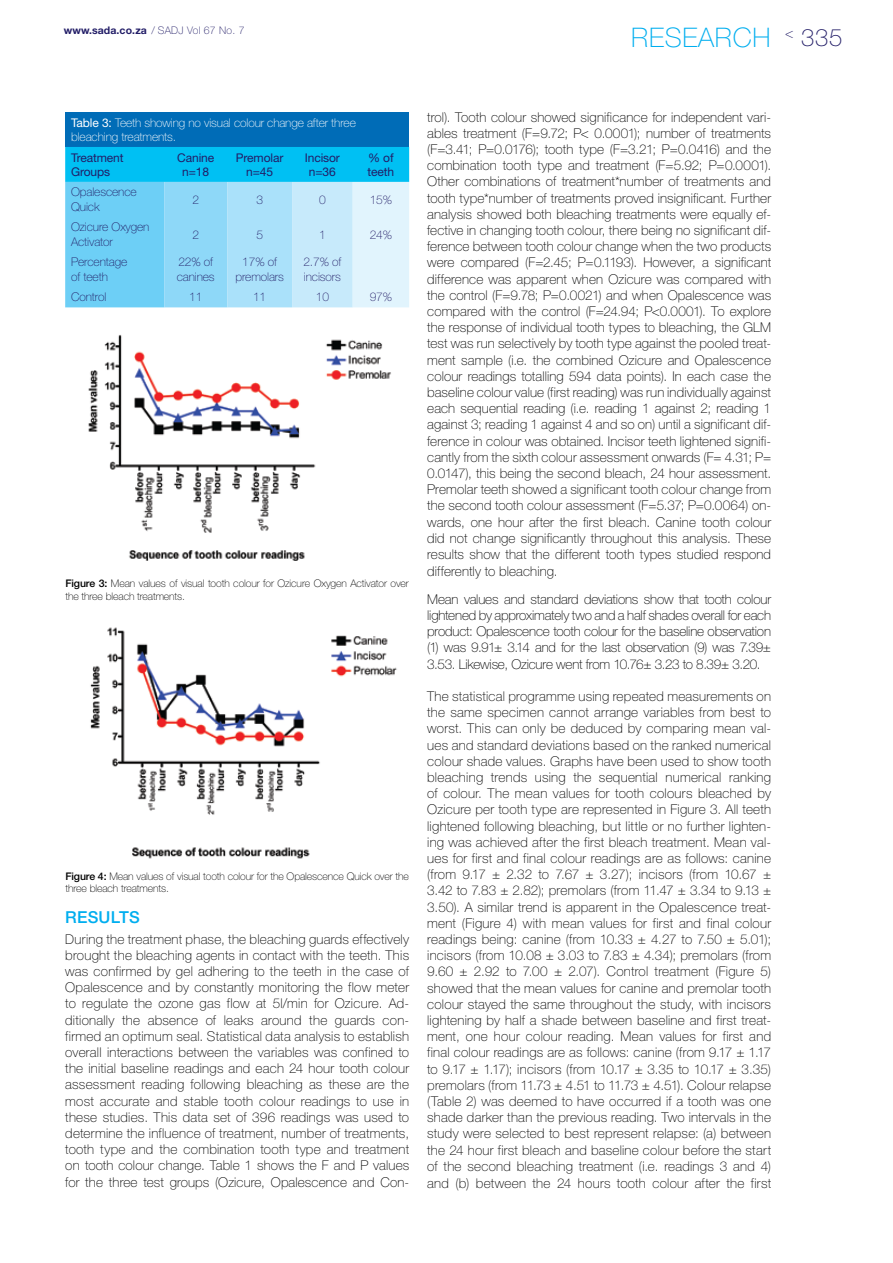
<style>
.page{position:relative;width:893px;height:1263px;background:#fff}
.page>*{position:absolute;margin:0;border:0;box-sizing:border-box;transform-origin:0 0}
.t1{font:100 27px "Helvetica Neue LT Std";letter-spacing:.1em;color:#00aeef}
.t2{font:100 24px "Helvetica Neue LT Std";color:#221d67}
.t3{font:500 16.5px "Helvetica Neue LT Std";color:#00aeef}
.t4{font:100 13.95px "Helvetica Neue LT Std";color:#221d67}
.t5{font:100 13.5px/16.2px "Helvetica Neue LT Std";letter-spacing:.01em;color:#000;text-align:justify}
.t6{font:100 12px/14.4px "Helvetica Neue LT Std";letter-spacing:-.01em;color:#221d67}
.t7{font:100 12px/14.4px "Helvetica Neue LT Std";letter-spacing:-.01em;color:#fff}
.t8{font:12px/14.4px "Helvetica Neue LT Std";letter-spacing:-.01em;color:#221d67;text-align:center}
.t9{font:100 10.5px/12.6px "Helvetica Neue LT Std";letter-spacing:-.01em;color:#000}
.t10{font:700 10.5px "Helvetica Neue LT Std";letter-spacing:.01em;color:#221d67}
.s1{font-weight:100}
.s2{font-weight:400}
.s3{font-weight:500}
</style>
<div class="page">
<div style="left:65px;top:112px;width:344px;height:35px;background:#006cb7"></div>
<svg style="left:65px;top:147px;width:344px;height:160px;background:#7ed8f7"></svg>
<img style="left:88px;top:334px;width:303px;height:227px">
<img style="left:90px;top:627px;width:307px;height:232px">
<p class="t10" style="left:64px;top:23px;width:183px">www.sada.co.za <span class="s1">/ SADJ Vol 67 No. 7</span></p>
<h1 class="t1" style="left:631px;top:22px;width:86px">research</h1>
<h2 class="t2" style="left:801px;top:23px;width:43px">335</h2>
<p class="t4" style="left:785px;top:25px;width:10px">&lt;</p>
<p class="t7" style="left:71px;top:115px;width:286px"><span class="s2">Table 3:</span> Teeth showing no visual colour change after three bleaching treatments.</p>
<p class="t8" style="left:71px;top:150px;width:54px;text-align:left">Treatment<br>Groups</p>
<p class="t8" style="left:177px;top:150px;width:38px">Canine n=18</p>
<p class="t8" style="left:236px;top:150px;width:49px">Premolar n=45</p>
<p class="t8" style="left:305px;top:150px;width:37px">Incisor n=36</p>
<p class="t8" style="left:368px;top:150px;width:28px;text-align:left">% of teeth</p>
<p class="t6" style="left:71px;top:185px;width:67px">Opalescence<br>Quick</p>
<p class="t6" style="left:192px;top:192px;width:8px">2</p>
<p class="t6" style="left:256px;top:192px;width:8px">3</p>
<p class="t6" style="left:319px;top:192px;width:8px">0</p>
<p class="t6" style="left:370px;top:192px;width:24px">15%</p>
<p class="t6" style="left:71px;top:220px;width:80px">Ozicure Oxygen<br>Activator</p>
<p class="t6" style="left:192px;top:227px;width:8px">2</p>
<p class="t6" style="left:256px;top:227px;width:8px">5</p>
<p class="t6" style="left:319px;top:227px;width:8px">1</p>
<p class="t6" style="left:370px;top:227px;width:24px">24%</p>
<p class="t6" style="left:71px;top:255px;width:58px">Percentage of teeth</p>
<p class="t6" style="left:177px;top:255px;width:39px">22% of canines</p>
<p class="t6" style="left:235px;top:255px;width:50px;text-align:center">17% of premolars</p>
<p class="t6" style="left:303px;top:255px;width:39px">2.7% of incisors</p>
<p class="t6" style="left:71px;top:290px;width:37px">Control</p>
<p class="t6" style="left:189px;top:290px;width:15px">11</p>
<p class="t6" style="left:253px;top:290px;width:15px">11</p>
<p class="t6" style="left:316px;top:290px;width:15px">10</p>
<p class="t6" style="left:370px;top:290px;width:24px">97%</p>
<p class="t9" style="left:65px;top:577px;width:345px"><span class="s3">Figure 3:</span> Mean values of visual tooth colour for Ozicure Oxygen Activator over the three bleach treatments.</p>
<p class="t9" style="left:65px;top:870px;width:345px"><span class="s3">Figure 4:</span> Mean values of visual tooth colour for the Opalescence Quick over the three bleach treatments.</p>
<p class="t3" style="left:65px;top:907px;width:76px">Results</p>
<p class="t5" style="left:65px;top:931px;width:345px">During the treatment phase, the bleaching guards effectively brought the bleaching agents in contact with the teeth. This was confirmed by gel adhering to the teeth in the case of Opalescence and by constantly monitoring the flow meter to regulate the ozone gas flow at 5l/min for Ozicure. Ad&shy;ditionally the absence of leaks around the guards con&shy;firmed an optimum seal. Statistical data analysis to establish overall interactions between the variables was confined to the initial baseline readings and each 24 hour tooth colour assessment reading following bleaching as these are the most accurate and stable tooth colour readings to use in these studies. This data set of 396 readings was used to determine the influence of treatment, number of treatments, tooth type and the combination tooth type and treatment on tooth colour change. Table 1 shows the F and P values for the three test groups (Ozicure, Opalescence and Con-</p>
<p class="t5" style="left:427px;top:109px;width:345px">trol). Tooth colour showed significance for independent vari&shy;ables treatment (F=9.72; P&lt; 0.0001); number of treatments (F=3.41; P=0.0176); tooth type (F=3.21; P=0.0416) and the combination tooth type and treatment (F=5.92; P=0.0001).<br>Other combinations of treatment*number of treatments and tooth type*number of treatments proved insignificant. Further analysis showed both bleaching treatments were equally ef&shy;fective in changing tooth colour, there being no significant dif&shy;ference between tooth colour change when the two products were compared (F=2.45; P=0.1193). However, a significant difference was apparent when Ozicure was compared with the control (F=9.78; P=0.0021) and when Opalescence was compared with the control (F=24.94; P&lt;0.0001). To explore the response of individual tooth types to bleaching, the GLM test was run selectively by tooth type against the pooled treat&shy;ment sample (i.e. the combined Ozicure and Opalescence colour readings totalling 594 data points). In each case the baseline colour value (first reading) was run individually against each sequential reading (i.e. reading 1 against 2; reading 1 against 3; reading 1 against 4 and so on) until a significant dif&shy;ference in colour was obtained. Incisor teeth lightened signifi&shy;cantly from the sixth colour assessment onwards (F= 4.31; P= 0.0147), this being the second bleach, 24 hour assessment.<br>Premolar teeth showed a significant tooth colour change from the second tooth colour assessment (F=5.37; P=0.0064) on&shy;wards, one hour after the first bleach. Canine tooth colour did not change significantly throughout this analysis. These results show that the different tooth types studied respond differently to bleaching.</p>
<p class="t5" style="left:427px;top:591px;width:345px">Mean values and standard deviations show that tooth colour lightened by approximately two and a half shades overall for each product: Opalescence tooth colour for the baseline observation (1) was 9.91± 3.14 and for the last observation (9) was 7.39± 3.53. Likewise, Ozicure went from 10.76± 3.23 to 8.39± 3.20.</p>
<p class="t5" style="left:427px;top:688px;width:345px">The statistical programme using repeated measurements on the same specimen cannot arrange variables from best to worst. This can only be deduced by comparing mean val&shy;ues and standard deviations based on the ranked numerical colour shade values. Graphs have been used to show tooth bleaching trends using the sequential numerical ranking of colour. The mean values for tooth colours bleached by Ozicure per tooth type are represented in Figure 3. All teeth lightened following bleaching, but little or no further lighten&shy;ing was achieved after the first bleach treatment. Mean val&shy;ues for first and final colour readings are as follows: canine (from 9.17 ± 2.32 to 7.67 ± 3.27); incisors (from 10.67 ± 3.42 to 7.83 ± 2.82); premolars (from 11.47 ± 3.34 to 9.13 ± 3.50). A similar trend is apparent in the Opalescence treat&shy;ment (Figure 4) with mean values for first and final colour readings being: canine (from 10.33 ± 4.27 to 7.50 ± 5.01); incisors (from 10.08 ± 3.03 to 7.83 ± 4.34); premolars (from 9.60 ± 2.92 to 7.00 ± 2.07). Control treatment (Figure 5) showed that the mean values for canine and premolar tooth colour stayed the same throughout the study, with incisors lightening by half a shade between baseline and first treat&shy;ment, one hour colour reading. Mean values for first and final colour readings are as follows: canine (from 9.17 ± 1.17 to 9.17 ± 1.17); incisors (from 10.17 ± 3.35 to 10.17 ± 3.35) premolars (from 11.73 ± 4.51 to 11.73 ± 4.51). Colour relapse (Table 2) was deemed to have occurred if a tooth was one shade darker than the previous reading. Two intervals in the study were selected to best represent relapse: (a) between the 24 hour first bleach and baseline colour before the start of the second bleaching treatment (i.e. readings 3 and 4) and (b) between the 24 hours tooth colour after the first</p>
</div>
